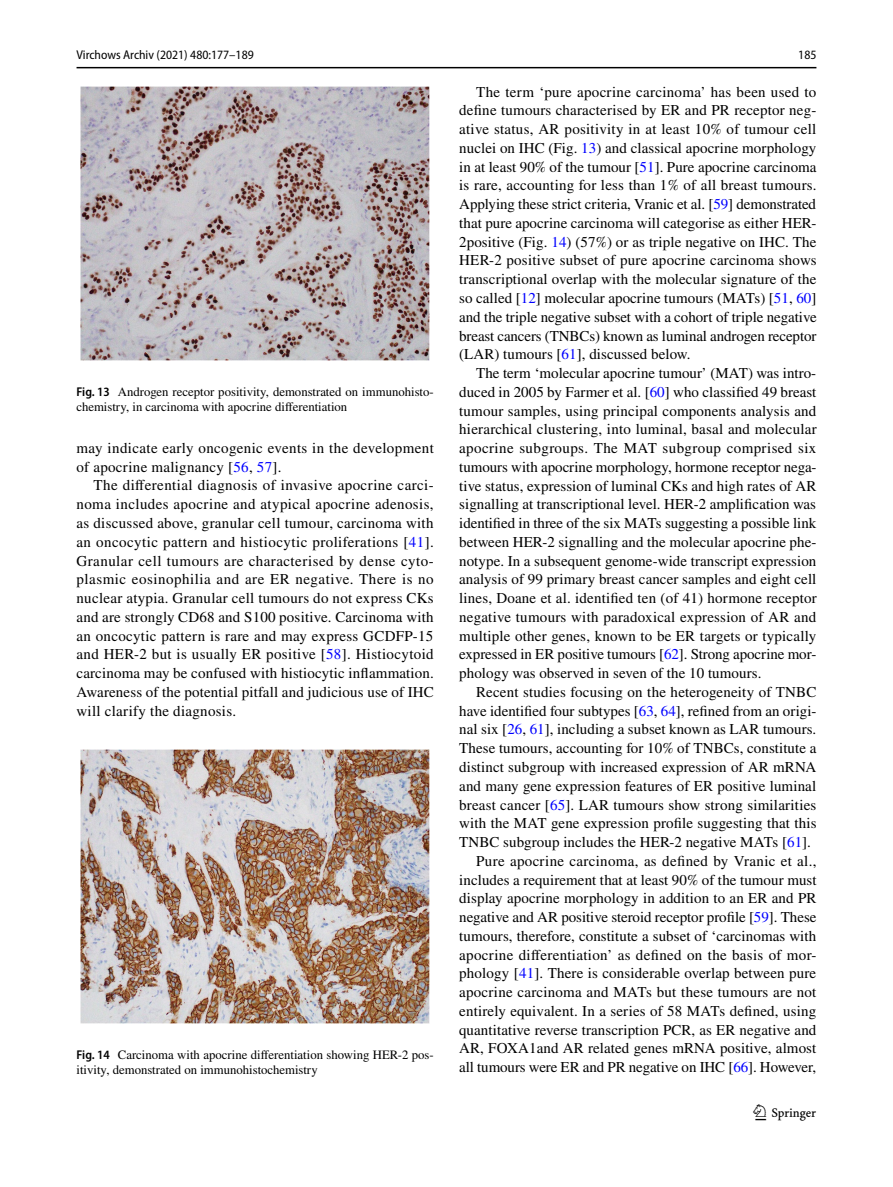
<style>
.page{position:relative;width:893px;height:1187px;background:#fff}
.page>*{position:absolute;margin:0;border:0;box-sizing:border-box;transform-origin:0 0}
.t1{font:22.5px "Springnew Regular 3";color:#000}
.t2{font:15px/18.8px "STIX";letter-spacing:.005em;color:#000;text-align:justify}
.t3{font:15px/18.8px "STIX";letter-spacing:.025em;color:#000}
.t4{font:12.75px/15px "STIX";color:#000}
.t5{font:semi-condensed 12.75px "Myriad Pro";color:#000}
.s1{font-family:"Myriad Pro";font-weight:600;font-stretch:semi-condensed}
.s2{color:#00f}
</style>
<div class="page">
<hr style="left:77px;top:67px;width:739px;height:1px;background:#000">
<img style="left:81px;top:87px;width:348px;height:273px">
<img style="left:81px;top:749px;width:348px;height:274px">
<p class="t5" style="left:77px;top:48px;width:179px">Virchows Archiv (2021) 480:177–189</p>
<p class="t5" style="left:798px;top:48px;width:20px">185</p>
<p class="t4" style="left:77px;top:385px;width:359px"><span class="s1">Fig. 13</span> Androgen receptor positivity, demonstrated on immunohisto&shy;chemistry, in carcinoma with apocrine differentiation</p>
<p class="t3" style="left:77px;top:439px;width:359px">may indicate early oncogenic events in the development of apocrine malignancy [<span class="s2">56</span>, <span class="s2">57</span>].</p>
<p class="t2" style="left:77px;top:477px;width:359px;text-indent:17px">The differential diagnosis of invasive apocrine carci&shy;noma includes apocrine and atypical apocrine adenosis, as discussed above, granular cell tumour, carcinoma with an oncocytic pattern and histiocytic proliferations [<span class="s2">41</span>].<br>Granular cell tumours are characterised by dense cyto&shy;plasmic eosinophilia and are ER negative. There is no nuclear atypia. Granular cell tumours do not express CKs and are strongly CD68 and S100 positive. Carcinoma with an oncocytic pattern is rare and may express GCDFP-15 and HER-2 but is usually ER positive [<span class="s2">58</span>]. Histiocytoid carcinoma may be confused with histiocytic inflammation.<br>Awareness of the potential pitfall and judicious use of IHC will clarify the diagnosis.</p>
<p class="t4" style="left:77px;top:1047px;width:359px"><span class="s1">Fig. 14</span> Carcinoma with apocrine differentiation showing HER-2 pos&shy;itivity, demonstrated on immunohistochemistry</p>
<p class="t2" style="left:459px;top:83px;width:359px;text-indent:17px">The term ‘pure apocrine carcinoma’ has been used to define tumours characterised by ER and PR receptor neg&shy;ative status, AR positivity in at least 10% of tumour cell nuclei on IHC (Fig. <span class="s2">13</span>) and classical apocrine morphology in at least 90% of the tumour [<span class="s2">51</span>]. Pure apocrine carcinoma is rare, accounting for less than 1% of all breast tumours.<br>Applying these strict criteria, Vranic et al. [<span class="s2">59</span>] demonstrated that pure apocrine carcinoma will categorise as either HER-2positive (Fig. <span class="s2">14</span>) (57%) or as triple negative on IHC. The HER-2 positive subset of pure apocrine carcinoma shows transcriptional overlap with the molecular signature of the so called [<span class="s2">12</span>] molecular apocrine tumours (MATs) [<span class="s2">51</span>, <span class="s2">60</span>] and the triple negative subset with a cohort of triple negative breast cancers (TNBCs) known as luminal androgen receptor (LAR) tumours [<span class="s2">61</span>], discussed below.</p>
<p class="t2" style="left:459px;top:364px;width:359px;text-indent:17px">The term ‘molecular apocrine tumour’ (MAT) was intro&shy;duced in 2005 by Farmer et al. [<span class="s2">60</span>] who classified 49 breast tumour samples, using principal components analysis and hierarchical clustering, into luminal, basal and molecular apocrine subgroups. The MAT subgroup comprised six tumours with apocrine morphology, hormone receptor nega&shy;tive status, expression of luminal CKs and high rates of AR signalling at transcriptional level. HER-2 amplification was identified in three of the six MATs suggesting a possible link between HER-2 signalling and the molecular apocrine phe&shy;notype. In a subsequent genome-wide transcript expression analysis of 99 primary breast cancer samples and eight cell lines, Doane et al. identified ten (of 41) hormone receptor negative tumours with paradoxical expression of AR and multiple other genes, known to be ER targets or typically expressed in ER positive tumours [<span class="s2">62</span>]. Strong apocrine mor&shy;phology was observed in seven of the 10 tumours.</p>
<p class="t2" style="left:476px;top:683px;width:342px">Recent studies focusing on the heterogeneity of TNBC</p>
<p class="t2" style="left:459px;top:702px;width:359px">have identified four subtypes [<span class="s2">63</span>, <span class="s2">64</span>], refined from an origi-</p>
<p class="t2" style="left:459px;top:721px;width:359px">nal six [<span class="s2">26</span>, <span class="s2">61</span>], including a subset known as LAR tumours.</p>
<p class="t2" style="left:459px;top:739px;width:359px">These tumours, accounting for 10% of TNBCs, constitute a</p>
<p class="t2" style="left:459px;top:758px;width:359px">distinct subgroup with increased expression of AR mRNA</p>
<p class="t2" style="left:459px;top:777px;width:358px">and many gene expression features of ER positive luminal</p>
<p class="t2" style="left:459px;top:796px;width:359px">breast cancer [<span class="s2">65</span>]. LAR tumours show strong similarities</p>
<p class="t2" style="left:459px;top:814px;width:359px">with the MAT gene expression profile suggesting that this</p>
<p class="t2" style="left:459px;top:833px;width:353px">TNBC subgroup includes the HER-2 negative MATs [<span class="s2">61</span>].</p>
<p class="t2" style="left:476px;top:852px;width:342px">Pure apocrine carcinoma, as defined by Vranic et al.,</p>
<p class="t2" style="left:459px;top:871px;width:359px">includes a requirement that at least 90% of the tumour must</p>
<p class="t2" style="left:459px;top:889px;width:359px">display apocrine morphology in addition to an ER and PR</p>
<p class="t2" style="left:459px;top:908px;width:359px">negative and AR positive steroid receptor profile [<span class="s2">59</span>]. These</p>
<p class="t2" style="left:459px;top:927px;width:359px">tumours, therefore, constitute a subset of ‘carcinomas with</p>
<p class="t2" style="left:459px;top:946px;width:359px">apocrine differentiation’ as defined on the basis of mor-</p>
<p class="t2" style="left:459px;top:964px;width:359px">phology [<span class="s2">41</span>]. There is considerable overlap between pure</p>
<p class="t2" style="left:459px;top:983px;width:359px">apocrine carcinoma and MATs but these tumours are not</p>
<p class="t2" style="left:459px;top:1002px;width:358px">entirely equivalent. In a series of 58 MATs defined, using</p>
<p class="t2" style="left:459px;top:1021px;width:359px">quantitative reverse transcription PCR, as ER negative and</p>
<p class="t2" style="left:459px;top:1039px;width:358px">AR, FOXA1and AR related genes mRNA positive, almost</p>
<p class="t2" style="left:459px;top:1058px;width:359px">all tumours were ER and PR negative on IHC [<span class="s2">66</span>]. However,</p>
<h1 class="t1" style="left:755px;top:1104px;width:62px">1 3</h1>
</div>
